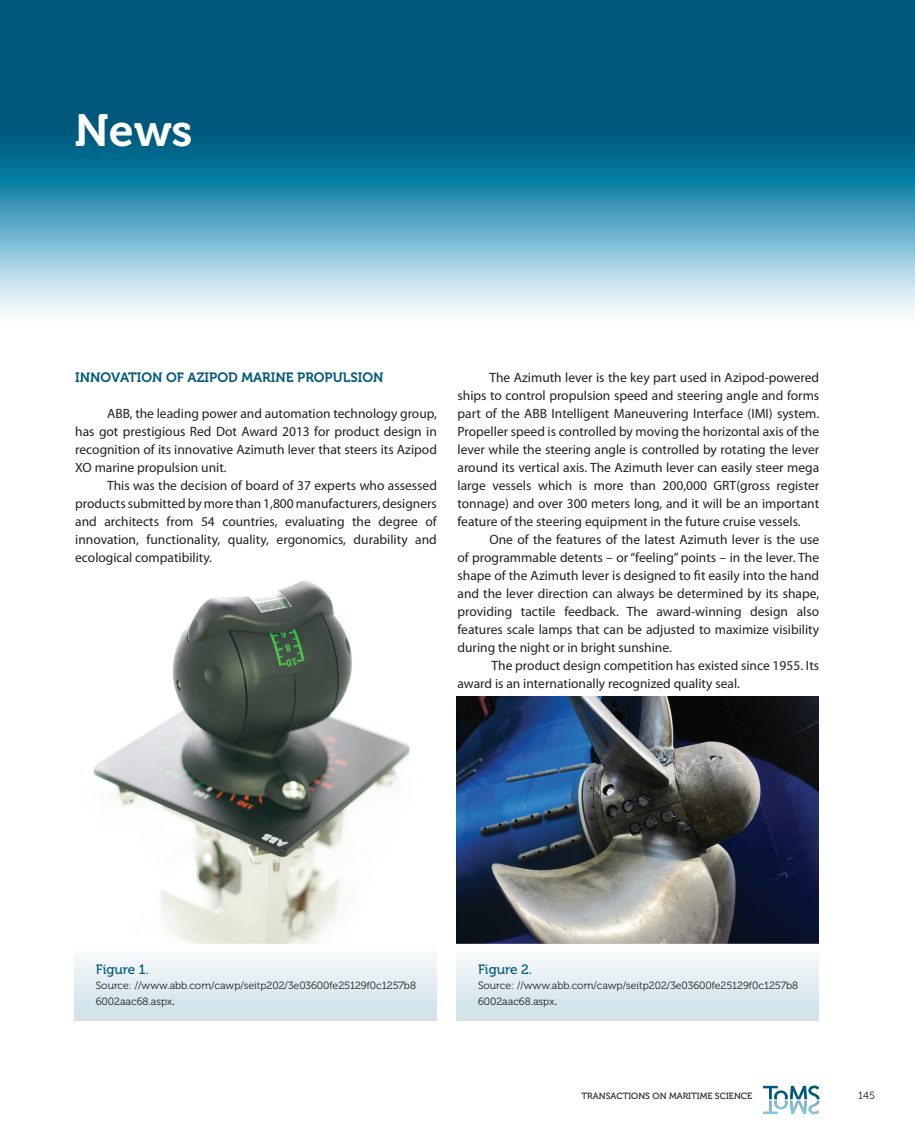
<style>
.page{position:relative;width:915px;height:1127px;background:#fff}
.page>*{position:absolute;margin:0;border:0;box-sizing:border-box;transform-origin:0 0}
.t1{font:45px "Museo 700";color:#fff}
.Body_text{font:13.5px/18px "Myriad Pro";color:#231f20;text-align:justify}
.podnaslov{font:13.5px "Museo 700";color:#00597c}
.Figure{font:13.5px "Museo 500";color:#00597c}
.Figure-2{font:10.5px/16.5px "Museo 300";color:#231f20}
.t2{font:9px "Museo 500";color:#231f20}
.s1{font-family:"Museo 500";font-size:12px}
</style>
<div class="page">
<svg style="left:763px;top:1085px;width:56px;height:29px"></svg>
<img style="left:456px;top:697px;width:362px;height:246px">
<img style="left:93px;top:580px;width:318px;height:363px">
<svg style="left:0;top:0;width:914px;height:314px"></svg>
<div style="left:74px;top:943px;width:362px;height:77px;background:linear-gradient(to bottom,#fdfdfe,#cce0e8)"></div>
<div style="left:456px;top:943px;width:362px;height:77px;background:linear-gradient(to bottom,#fdfdfe,#cce0e8)"></div>
<p class="t1" style="left:74px;top:106px;width:120px">News</p>
<p class="podnaslov" style="left:75px;top:370px;width:310px">INNOVATION OF AZIPOD MARINE PROPULSION</p>
<p class="Body_text" style="left:75px;top:404px;width:363px;text-indent:32px">ABB, the leading power and automation technology group, has got prestigious Red Dot Award 2013 for product design in recognition of its innovative Azimuth lever that steers its Azipod XO marine propulsion unit.</p>
<p class="Body_text" style="left:75px;top:476px;width:363px;text-indent:32px">This was the decision of board of 37 experts who assessed products submitted by more than 1,800 manufacturers, designers and architects from 54 countries, evaluating the degree of innovation, functionality, quality, ergonomics, durability and ecological compatibility.</p>
<p class="Body_text" style="left:457px;top:368px;width:363px;text-indent:32px">The Azimuth lever is the key part used in Azipod-powered ships to control propulsion speed and steering angle and forms part of the ABB Intelligent Maneuvering Interface (IMI) system.<br>Propeller speed is controlled by moving the horizontal axis of the lever while the steering angle is controlled by rotating the lever around its vertical axis. The Azimuth lever can easily steer mega large vessels which is more than 200,000 GRT(gross register tonnage) and over 300 meters long, and it will be an important feature of the steering equipment in the future cruise vessels.</p>
<p class="Body_text" style="left:457px;top:530px;width:363px;text-indent:32px">One of the features of the latest Azimuth lever is the use of programmable detents – or “feeling” points – in the lever. The shape of the Azimuth lever is designed to fit easily into the hand and the lever direction can always be determined by its shape, providing tactile feedback. The award-winning design also features scale lamps that can be adjusted to maximize visibility during the night or in bright sunshine.</p>
<p class="Body_text" style="left:457px;top:656px;width:363px;text-indent:34px">The product design competition has existed since 1955. Its award is an internationally recognized quality seal.</p>
<p class="Figure" style="left:96px;top:961px;width:55px">Figure 1.</p>
<p class="Figure-2" style="left:96px;top:977px;width:321px">Source: //www.abb.com/cawp/seitp202/3e03600fe25129f0c1257b8<br>6002aac68.aspx<span class="s1">.</span></p>
<p class="Figure" style="left:478px;top:961px;width:56px">Figure 2.</p>
<p class="Figure-2" style="left:478px;top:977px;width:321px">Source: //www.abb.com/cawp/seitp202/3e03600fe25129f0c1257b8<br>6002aac68.aspx<span class="s1">.</span></p>
<p class="t2" style="left:581px;top:1091px;width:172px">TRANSACTIONS ON MARITIME SCIENCE</p>
<p class="Figure-2" style="left:858px;top:1088px;width:18px">145</p>
</div>
